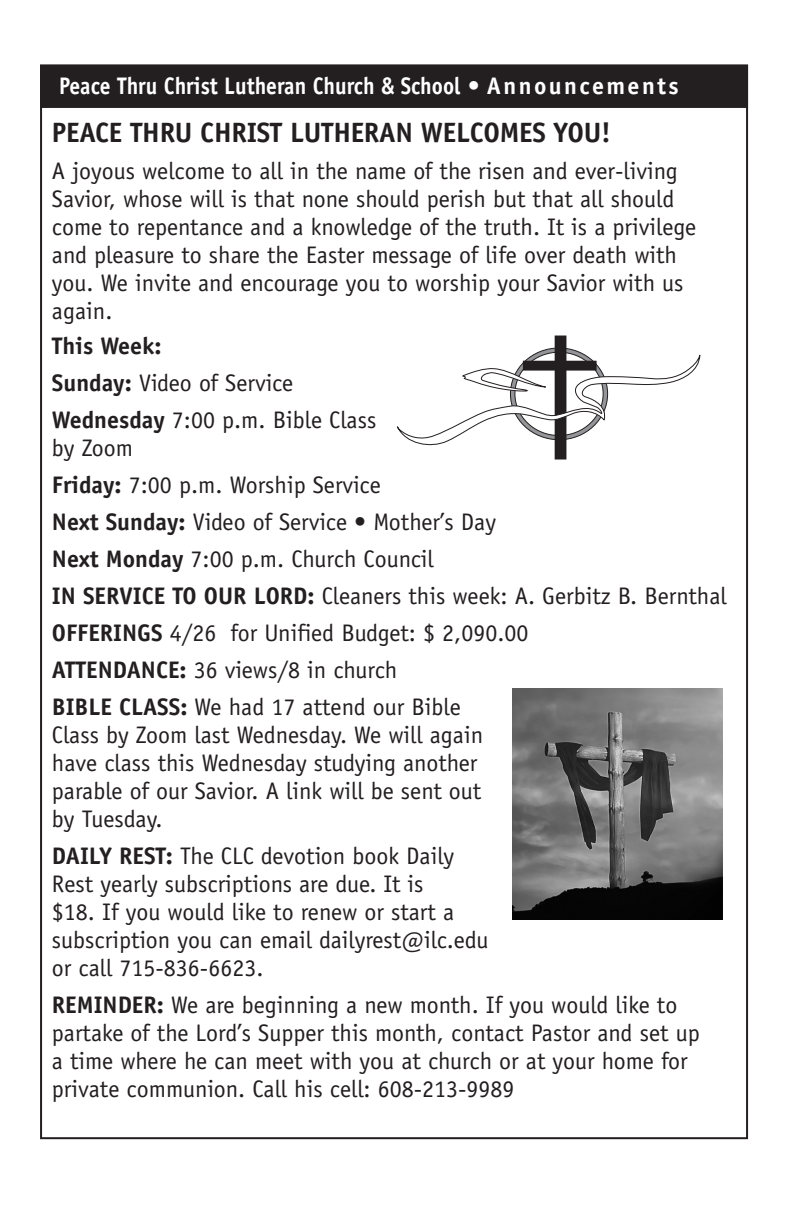
<style>
.page{position:relative;width:792px;height:1224px;background:#fff}
.page>*{position:absolute;margin:0;border:0;box-sizing:border-box;transform-origin:0 0}
.t1{font:700 28px "Officina Sans";letter-spacing:-.01em;color:#231f20}
.scriputr_reading_hea{font:24px/28px "Officina Sans";color:#231f20}
.t2{font:700 24px "Officina Sans";color:#fff;scale:.9 1}
.scriputr_reading_hea-2{font:700 24px "Officina Sans";color:#231f20}
.s1{font-weight:700}
</style>
<div class="page">
<div style="left:41px;top:66px;width:706px;height:41px;background:#231f20"></div>
<div style="left:40px;top:65px;width:708px;height:43px;border:2px solid #231f20"></div>
<svg style="left:397px;top:336px;width:304px;height:124px"></svg>
<img style="left:513px;top:689px;width:210px;height:230px">
<p class="t2" style="left:59px;top:71px;width:690px">Peace Thru Christ Lutheran Church &amp; School • Announcements</p>
<p class="t1" style="left:52px;top:115px;width:560px">PEACE THRU CHRIST LUTHERAN WELCOMES YOU!</p>
<p class="scriputr_reading_hea" style="left:52px;top:157px;width:646px">A joyous welcome to all in the name of the risen and ever-living Savior, whose will is that none should perish but that all should come to repentance and a knowledge of the truth. It is a privilege and pleasure to share the Easter message of life over death with you. We invite and encourage you to worship your Savior with us again.</p>
<p class="scriputr_reading_hea-2" style="left:52px;top:331px;width:111px">This Week:</p>
<p class="scriputr_reading_hea" style="left:52px;top:369px;width:243px"><span class="s1">Sunday:</span> Video of Service</p>
<p class="scriputr_reading_hea" style="left:52px;top:406px;width:326px"><span class="s1">Wednesday</span> 7:00 p.m. Bible Class by Zoom</p>
<p class="scriputr_reading_hea" style="left:52px;top:471px;width:330px"><span class="s1">Friday:</span> 7:00 p.m. Worship Service</p>
<p class="scriputr_reading_hea" style="left:52px;top:508px;width:446px"><span class="s1">Next Sunday:</span> Video of Service • Mother’s Day</p>
<p class="scriputr_reading_hea" style="left:52px;top:545px;width:383px"><span class="s1">Next Monday</span> 7:00 p.m. Church Council</p>
<p class="scriputr_reading_hea" style="left:52px;top:582px;width:676px"><span class="s1">IN SERVICE TO OUR LORD:</span> Cleaners this week: A. Gerbitz B. Bernthal</p>
<p class="scriputr_reading_hea" style="left:52px;top:619px;width:478px"><span class="s1">OFFERINGS</span> 4/26 for Unified Budget: $ 2,090.00</p>
<p class="scriputr_reading_hea" style="left:52px;top:656px;width:347px"><span class="s1">ATTENDANCE:</span> 36 views/8 in church</p>
<p class="scriputr_reading_hea" style="left:52px;top:693px;width:433px"><span class="s1">BIBLE CLASS:</span> We had 17 attend our Bible Class by Zoom last Wednesday. We will again have class this Wednesday studying another parable of our Savior. A link will be sent out by Tuesday.</p>
<p class="scriputr_reading_hea" style="left:52px;top:842px;width:438px"><span class="s1">DAILY REST:</span> The CLC devotion book Daily Rest yearly subscriptions are due. It is<br>$18. If you would like to renew or start a subscription you can email dailyrest@ilc.edu or call 715-836-6623.</p>
<p class="scriputr_reading_hea" style="left:52px;top:991px;width:649px"><span class="s1">REMINDER:</span> We are beginning a new month. If you would like to partake of the Lord’s Supper this month, contact Pastor and set up a time where he can meet with you at church or at your home for private communion. Call his cell: 608-213-9989</p>
</div>
